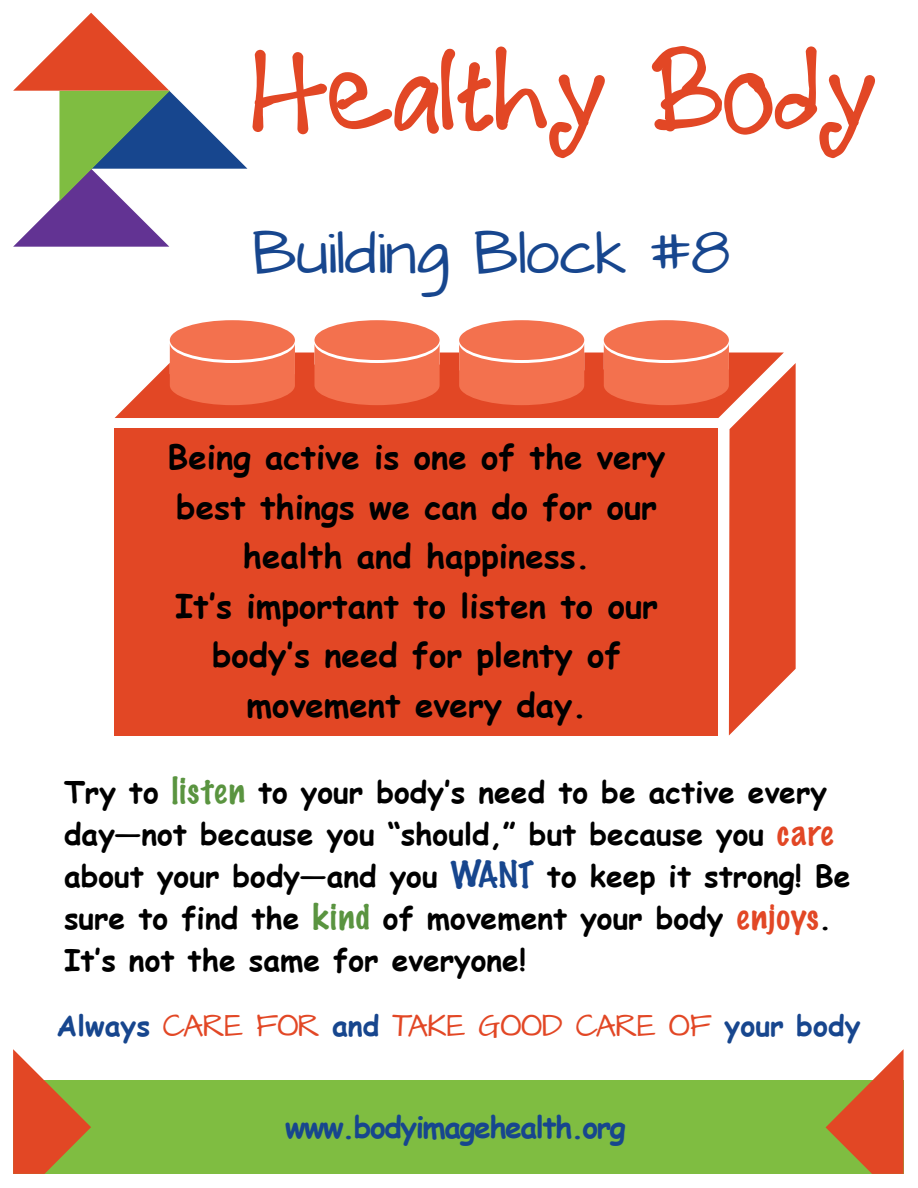
<style>
.page{position:relative;width:918px;height:1188px;background:#fff}
.page>*{position:absolute;margin:0;border:0;box-sizing:border-box;transform-origin:0 0}
.t1{font:49.95px "Architects Daughter";color:#17468e}
.t2{font:700 33px/49.5px "Comic Sans MS";color:#000;text-align:center}
.t3{font:700 30px/42px "Comic Sans MS";color:#000}
.t4{font:700 30px "Comic Sans MS";letter-spacing:-.05em;color:#17468e}
.t5{font:25.5px "Architects Daughter";color:#e24725}
.s1{font-family:"Marker Felt";font-weight:100;font-size:33px;color:#5a9440}
.s2{font-family:"Marker Felt";font-weight:100;font-size:33px;color:#e24725}
.s3{font-family:"Marker Felt";font-weight:100;font-size:33px;color:#17468e}
.s4{font-family:"Comic Sans MS";font-weight:700;font-size:28.5px;color:#17468e}
</style>
<div class="page">
<div style="left:170px;top:320px;width:125px;height:40px;background:#f3714e;border-radius:50%"></div>
<div style="left:314px;top:320px;width:126px;height:40px;background:#f3714e;border-radius:50%"></div>
<div style="left:459px;top:320px;width:125px;height:40px;background:#f3714e;border-radius:50%"></div>
<div style="left:604px;top:320px;width:125px;height:40px;background:#f3714e;border-radius:50%"></div>
<svg style="left:115px;top:343px;width:681px;height:393px;background:#e55838"></svg>
<div style="left:13px;top:1081px;width:891px;height:93px;background:#7fbd41"></div>
<svg style="left:826px;top:1049px;width:78px;height:125px"></svg>
<svg style="left:13px;top:1049px;width:78px;height:125px"></svg>
<svg style="left:13px;top:13px;width:592px;height:234px"></svg>
<svg style="left:652px;top:46px;width:223px;height:112px"></svg>
<h1 class="t1" style="left:252px;top:217px;width:478px">Building Block #8</h1>
<p class="t2" style="left:168px;top:431px;width:499px">Being active is one of the very best things we can do for our health and happiness.<br>It‛s important to listen to our body‛s need for plenty of movement every day.</p>
<p class="t3" style="left:64px;top:770px;width:788px">Try to <span class="s1">listen</span> to your body‛s need to be active every day—not because you “should,” but because you <span class="s2">care </span>about your body—and you <span class="s3">WANT</span> to keep it strong! Be sure to find the <span class="s1">kind</span> of movement your body <span class="s2">enjoys</span>.<br>It‛s not the same for everyone!</p>
<p class="t5" style="left:57px;top:1007px;width:806px"><span class="s4">Always</span> CARE FOR <span class="s4">and</span> TAKE GOOD CARE OF <span class="s4">your body</span></p>
<p class="t4" style="left:285px;top:1105px;width:342px">www.bodyimagehealth.org</p>
</div>
